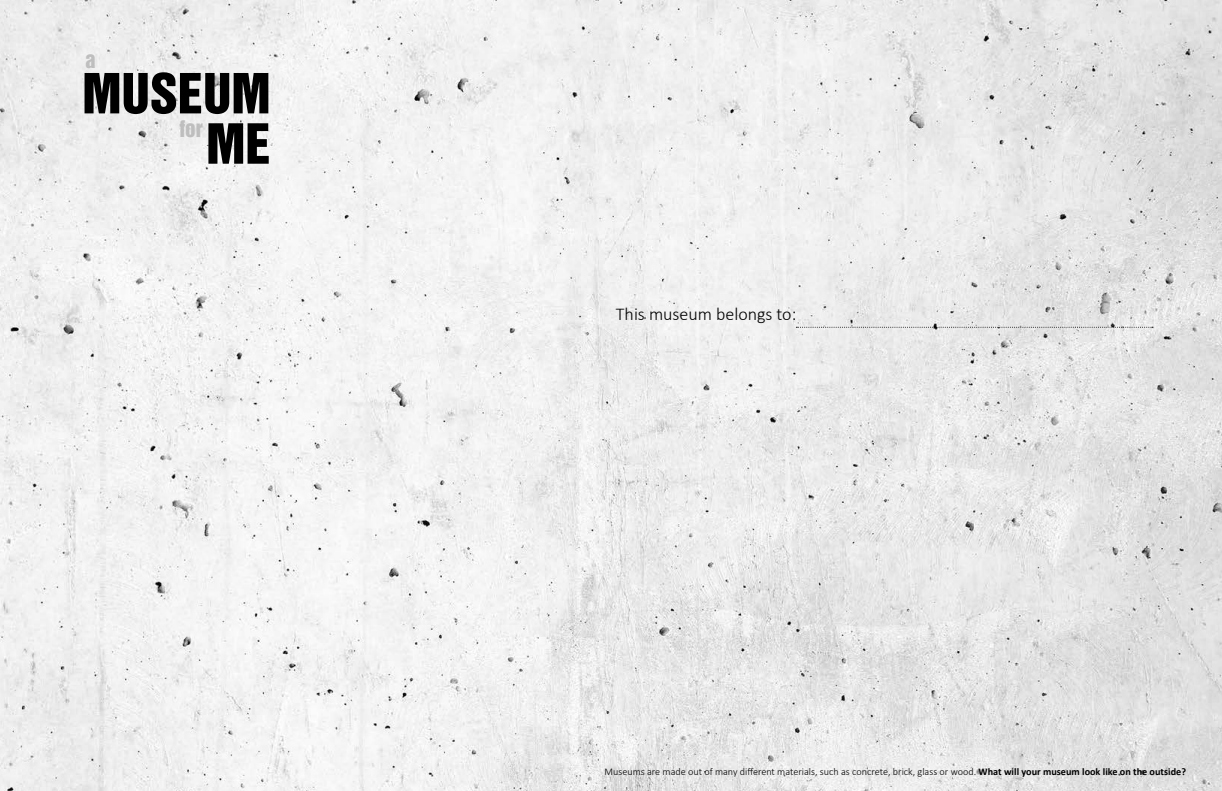
<style>
.page{position:relative;width:1222px;height:791px;background:#fff}
.page>*{position:absolute;margin:0;border:0;box-sizing:border-box;transform-origin:0 0}
.t1{font:50.6px/50.3px "Helvetica Inserat LT";color:#000;text-align:right}
.t2{font:21px "Helvetica Inserat LT";color:#bebebe}
.t3{font:300 18px "Calibri";color:#000}
.t4{font:300 10.2px "Calibri";color:#000}
.s1{font-weight:700}
</style>
<div class="page">
<img style="left:0;top:0;width:1222px;height:791px">
<svg style="left:796px;top:327px;width:357px;height:1px"></svg>
<h2 class="t2" style="left:85px;top:47px;width:12px">a</h2>
<h1 class="t1" style="left:82px;top:70px;width:190px">MUSEUM<br>ME</h1>
<h2 class="t2" style="left:179px;top:116px;width:25px">for</h2>
<h3 class="t3" style="left:616px;top:302px;width:182px">This museum belongs to:</h3>
<p class="t4" style="left:604px;top:765px;width:583px">Museums are made out of many different materials, such as concrete, brick, glass or wood. <span class="s1">What will your museum look like on the outside?</span></p>
</div>
